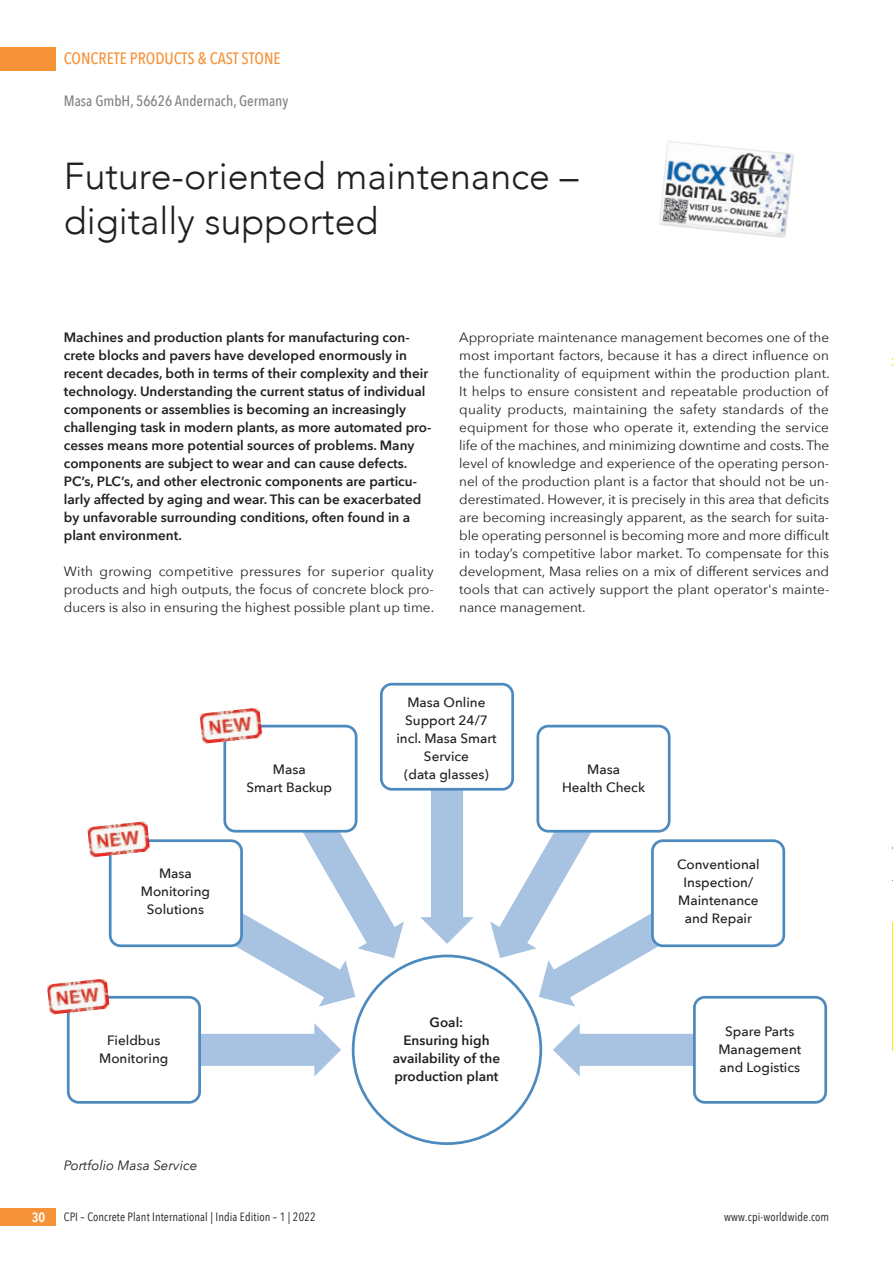
<style>
.page{position:relative;width:893px;height:1263px;background:#fff}
.page>*{position:absolute;margin:0;border:0;box-sizing:border-box;transform-origin:0 0}
.t1{font:300 37.5px/45px "Avenir";color:#231f20}
.t2{font:500 16.5px "Avenir Next Condensed";color:#f69238}
.t3{font:500 15px "Avenir Next Condensed";color:#808285}
.t4{font:13.5px/18px "Avenir Next";color:#231f20;text-align:justify}
.t5{font:600 13.5px/18px "Avenir Next";color:#231f20}
.t6{font:500 13.5px/18px "Avenir Next";color:#231f20;text-align:center}
.t7{font:italic 13.5px "Avenir Next";color:#231f20}
.t8{font:600 13.5px "Avenir Next Condensed";color:#fff}
.t9{font:12px "Avenir Next Condensed";letter-spacing:.01em;color:#231f20}
</style>
<div class="page">
<div style="left:0;top:47px;width:55px;height:23px;background:#f69238"></div>
<div style="left:0;top:1208px;width:55px;height:18px;background:#f69238"></div>
<img style="left:659px;top:141px;width:135px;height:97px">
<svg style="left:201px;top:1023px;width:140px;height:54px"></svg>
<div style="left:67px;top:996px;width:134px;height:108px;border:3px solid #4d8abe;border-radius:11px"></div>
<div style="left:109px;top:839px;width:134px;height:108px;border:3px solid #4d8abe;border-radius:11px"></div>
<svg style="left:168px;top:786px;width:236px;height:221px"></svg>
<div style="left:225px;top:726px;width:131px;height:105px;background:#fff;border-radius:11px"></div>
<div style="left:223px;top:725px;width:135px;height:108px;border:3px solid #4d8abe;border-radius:11px"></div>
<svg style="left:420px;top:791px;width:54px;height:153px"></svg>
<div style="left:381px;top:684px;width:132px;height:105px;background:#fff;border-radius:11px"></div>
<div style="left:380px;top:683px;width:134px;height:108px;border:3px solid #4d8abe;border-radius:11px"></div>
<div style="left:536px;top:725px;width:135px;height:108px;border:3px solid #4d8abe;border-radius:11px"></div>
<svg style="left:490px;top:771px;width:236px;height:236px"></svg>
<div style="left:652px;top:841px;width:132px;height:105px;background:#fff;border-radius:11px"></div>
<div style="left:651px;top:839px;width:134px;height:108px;border:3px solid #4d8abe;border-radius:11px"></div>
<svg style="left:553px;top:1023px;width:140px;height:54px"></svg>
<div style="left:694px;top:997px;width:132px;height:105px;background:#fff;border-radius:11px"></div>
<div style="left:693px;top:996px;width:134px;height:108px;border:3px solid #4d8abe;border-radius:11px"></div>
<img style="left:47px;top:978px;width:63px;height:37px">
<img style="left:87px;top:821px;width:63px;height:36px">
<img style="left:199px;top:708px;width:63px;height:36px">
<hr style="left:892px;top:0;width:1px;height:1263px;background:#ffe601">
<svg style="left:892px;top:485px;width:1px;height:17px"></svg>
<img style="left:892px;top:502px;width:1px;height:223px">
<p class="t2" style="left:64px;top:49px;width:218px">CONCRETE PRODUCTS &amp; CAST STONE</p>
<p class="t3" style="left:64px;top:92px;width:226px">Masa GmbH, 56626 Andernach, Germany</p>
<h1 class="t1" style="left:64px;top:153px;width:516px">Future-oriented maintenance – digitally supported</h1>
<p class="t5" style="left:64px;top:328px;width:369px">Machines and production plants for manufacturing con&shy;crete blocks and pavers have developed enormously in recent decades, both in terms of their complexity and their technology. Understanding the current status of individual components or assemblies is becoming an increasingly challenging task in modern plants, as more automated pro&shy;cesses means more potential sources of problems. Many components are subject to wear and can cause defects.<br>PC’s, PLC’s, and other electronic components are particu&shy;larly affected by aging and wear. This can be exacerbated by unfavorable surrounding conditions, often found in a plant environment.</p>
<p class="t4" style="left:64px;top:562px;width:372px">With growing competitive pressures for superior quality products and high outputs, the focus of concrete block pro&shy;ducers is also in ensuring the highest possible plant up time.</p>
<p class="t4" style="left:459px;top:328px;width:372px">Appropriate maintenance management becomes one of the most important factors, because it has a direct influence on the functionality of equipment within the production plant.<br>It helps to ensure consistent and repeatable production of quality products, maintaining the safety standards of the equipment for those who operate it, extending the service life of the machines, and minimizing downtime and costs. The level of knowledge and experience of the operating person&shy;nel of the production plant is a factor that should not be un&shy;derestimated. However, it is precisely in this area that deficits are becoming increasingly apparent, as the search for suita&shy;ble operating personnel is becoming more and more difficult in today’s competitive labor market. To compensate for this development, Masa relies on a mix of different services and tools that can actively support the plant operator's mainte&shy;nance management.</p>
<p class="t6" style="left:141px;top:864px;width:71px">Masa<br>Monitoring<br>Solutions</p>
<p class="t6" style="left:247px;top:760px;width:87px">Masa<br>Smart Backup</p>
<p class="t6" style="left:99px;top:1030px;width:71px">Fieldbus<br>Monitoring</p>
<p class="t7" style="left:64px;top:1154px;width:135px">Portfolio Masa Service</p>
<p class="t6" style="left:396px;top:692px;width:102px">Masa Online<br>Support 24/7 incl. Masa Smart<br>Service<br>(data glasses)</p>
<p class="t5" style="left:393px;top:1012px;width:109px;text-align:center">Goal:<br>Ensuring high availability of the production plant</p>
<p class="t6" style="left:562px;top:760px;width:84px">Masa<br>Health Check</p>
<p class="t6" style="left:677px;top:855px;width:84px">Conventional<br>Inspection/<br>Maintenance and Repair</p>
<p class="t6" style="left:718px;top:1021px;width:84px">Spare Parts<br>Management and Logistics</p>
<p class="t8" style="left:32px;top:1206px;width:15px">30</p>
<p class="t9" style="left:64px;top:1207px;width:254px">CPI – Concrete Plant International | India Edition – 1 | 2022</p>
<p class="t9" style="left:724px;top:1207px;width:107px">www.cpi-worldwide.com</p>
</div>
